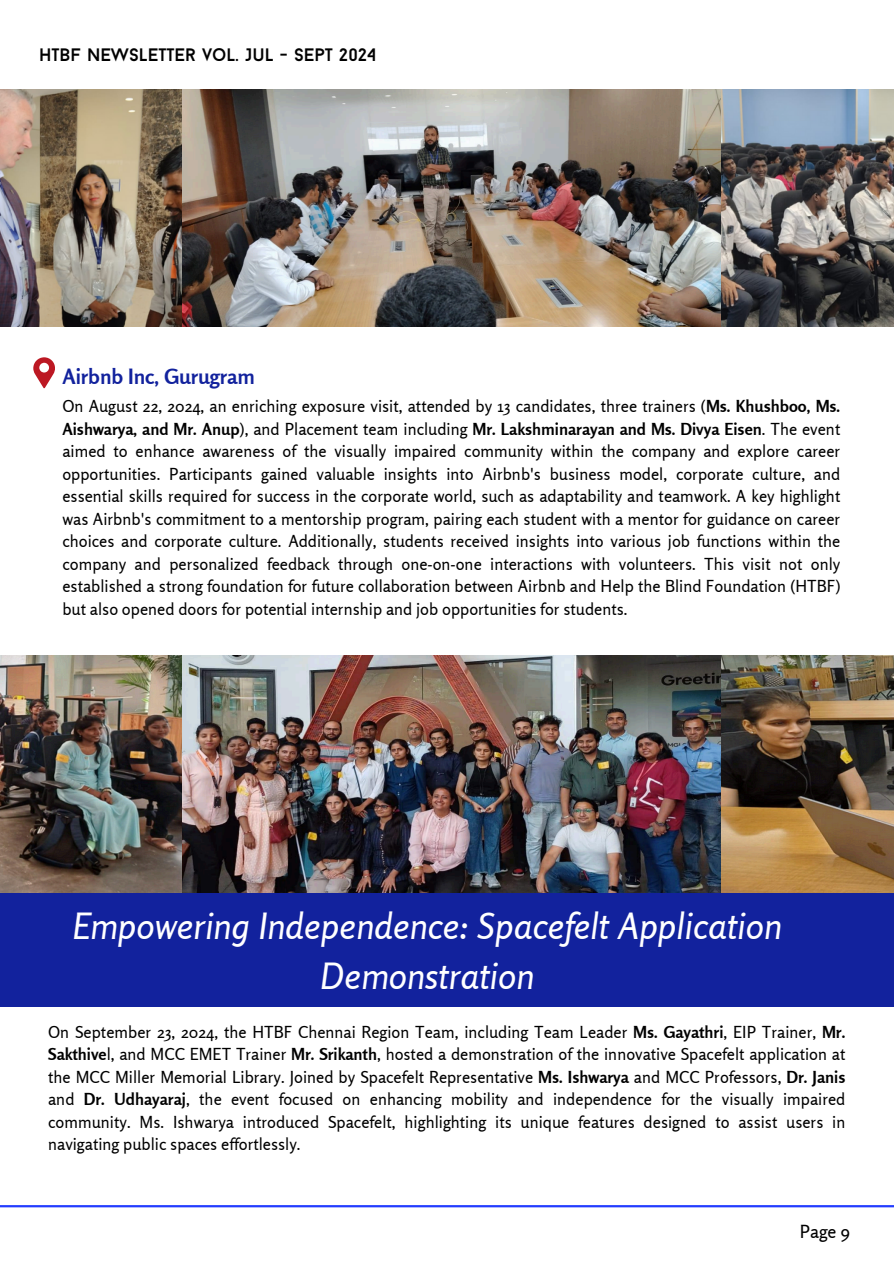
<style>
.page{position:relative;width:894px;height:1264px;background:#fff}
.page>*{position:absolute;margin:0;border:0;box-sizing:border-box;transform-origin:0 0}
.t1{font:italic 36px/49.5px "Rosario";color:#fff;text-align:center}
.t2{font:700 21px "Rosario";color:#12229d}
.t3{font:18px "Baron Neue";color:#000}
.t4{font:18px "Rosario";color:#000}
.t5{font:16.5px/22.5px "Rosario";color:#000;text-align:justify}
.s1{font-weight:700}
</style>
<div class="page">
<img style="left:0;top:89px;width:182px;height:238px">
<img style="left:182px;top:89px;width:711px;height:238px">
<img style="left:0;top:655px;width:182px;height:238px">
<img style="left:182px;top:655px;width:711px;height:238px">
<svg style="left:33px;top:357px;width:22px;height:32px"></svg>
<hr style="left:0;top:1205px;width:893px;height:2px;background:#233dff">
<div style="left:0;top:893px;width:893px;height:113px;background:#12229d"></div>
<p class="t3" style="left:39px;top:47px;width:339px">HTBF NEWSLETTER VOL. JUL - SEPT 2024</p>
<p class="t2" style="left:62px;top:363px;width:194px">Airbnb Inc, Gurugram</p>
<p class="t5" style="left:62px;top:395px;width:779px">On August 22, 2024, an enriching exposure visit, attended by 13 candidates, three trainers (<span class="s1">Ms. Khushboo, Ms.<br>Aishwarya, and Mr. Anup</span>), and Placement team including <span class="s1">Mr. Lakshminarayan and Ms. Divya Eisen</span>. The event aimed to enhance awareness of the visually impaired community within the company and explore career opportunities. Participants gained valuable insights into Airbnb's business model, corporate culture, and essential skills required for success in the corporate world, such as adaptability and teamwork. A key highlight was Airbnb's commitment to a mentorship program, pairing each student with a mentor for guidance on career choices and corporate culture. Additionally, students received insights into various job functions within the company and personalized feedback through one-on-one interactions with volunteers. This visit not only established a strong foundation for future collaboration between Airbnb and Help the Blind Foundation (HTBF) but also opened doors for potential internship and job opportunities for students.</p>
<h1 class="t1" style="left:72px;top:900px;width:710px">Empowering Independence: Spacefelt Application<br>Demonstration</h1>
<p class="t5" style="left:48px;top:1020px;width:798px">On September 23, 2024, the HTBF Chennai Region Team, including Team Leader <span class="s1">Ms. Gayathri</span>, EIP Trainer, <span class="s1">Mr.<br>Sakthive</span>l, and MCC EMET Trainer <span class="s1">Mr. Srikanth</span>, hosted a demonstration of the innovative Spacefelt application at the MCC Miller Memorial Library. Joined by Spacefelt Representative <span class="s1">Ms. Ishwarya</span> and MCC Professors, <span class="s1">Dr. Janis </span>and <span class="s1">Dr. Udhayaraj</span>, the event focused on enhancing mobility and independence for the visually impaired community. Ms. Ishwarya introduced Spacefelt, highlighting its unique features designed to assist users in navigating public spaces effortlessly.</p>
<p class="t4" style="left:799px;top:1219px;width:52px">Page 9</p>
</div>
